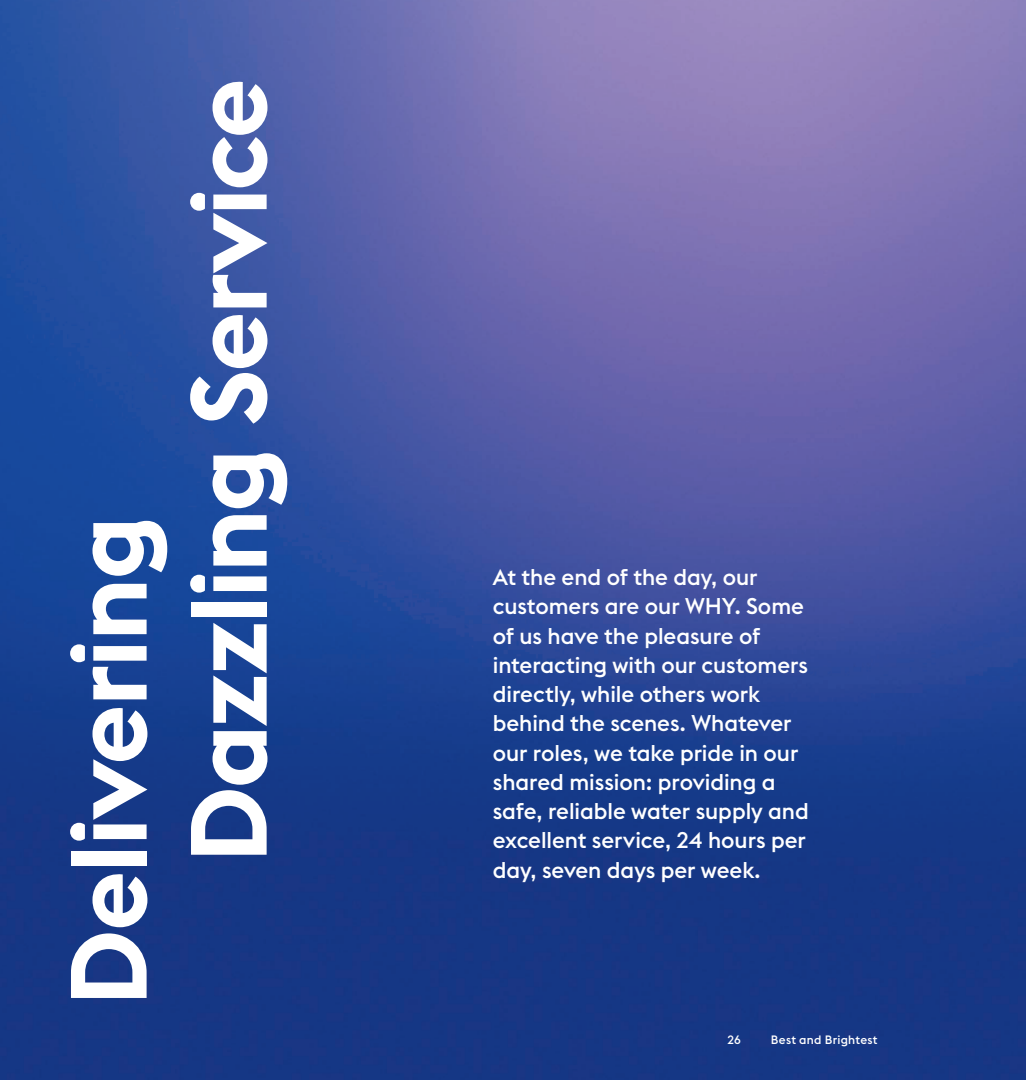
<style>
.page{position:relative;width:1026px;height:1080px;background:#fff}
.page>*{position:absolute;margin:0;border:0;box-sizing:border-box;transform-origin:0 0}
.t1{font:600 106.5px/120px "Ddhbpx Euclid Flex";letter-spacing:-.025em;color:#fff}
.t2{font:500 22.5px/29.2px "Nclwpj Euclid Flex";color:#fff}
.t3{font:500 12px "Nclwpj Euclid Flex";letter-spacing:.025em;color:#fff}
</style>
<div class="page">
<img style="left:0;top:0;width:1026px;height:1080px">
<h1 class="t1" style="left:50px;top:863px;width:787px;text-indent:-143px;rotate:-90deg">Delivering<br>Dazzling Service</h1>
<p class="t2" style="left:493px;top:563px;width:318px">At the end of the day, our customers are our WHY. Some of us have the pleasure of interacting with our customers directly, while others work behind the scenes. Whatever our roles, we take pride in our shared mission: providing a safe, reliable water supply and excellent service, 24 hours per day, seven days per week.</p>
<p class="t3" style="left:727px;top:1033px;width:15px">26</p>
<p class="t3" style="left:771px;top:1033px;width:108px">Best and Brightest</p>
</div>
